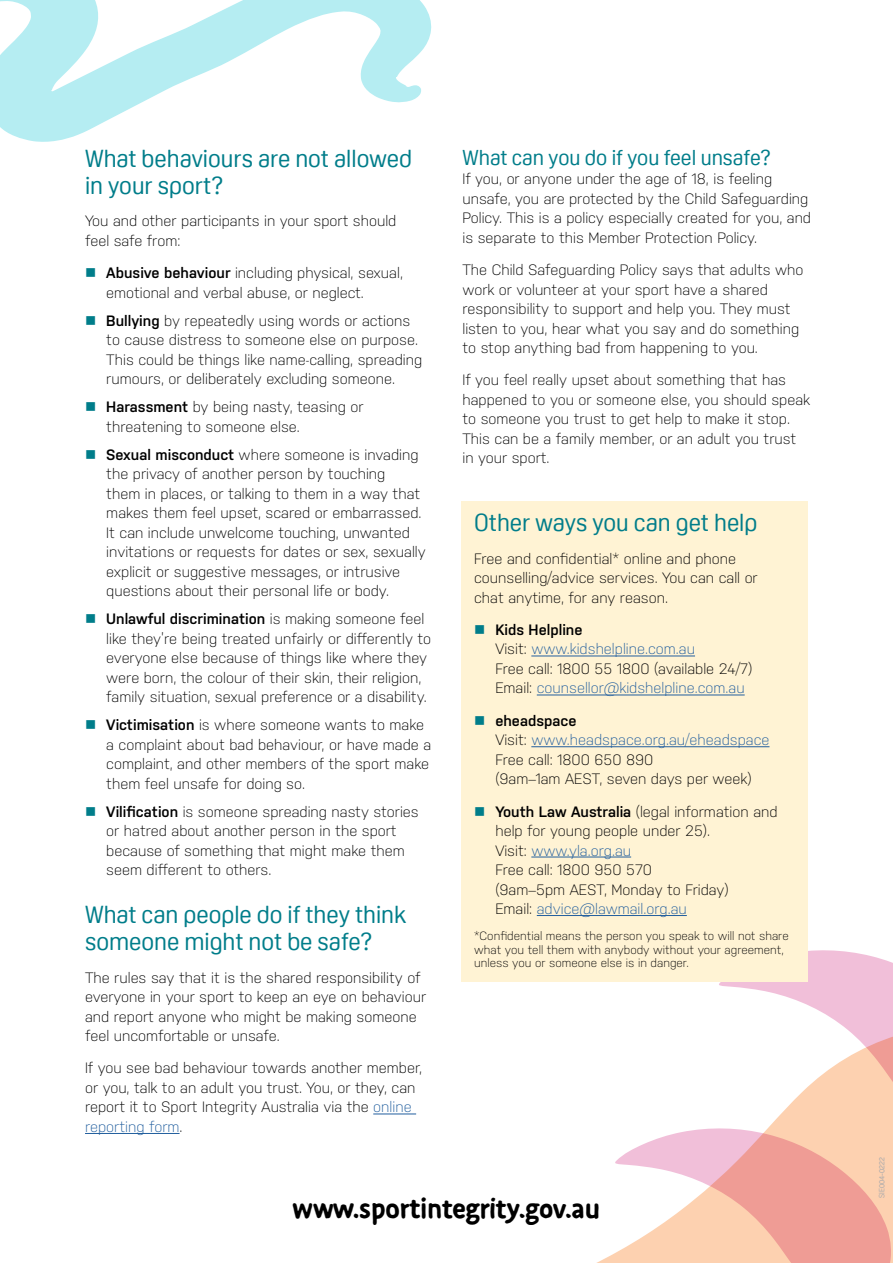
<style>
.page{position:relative;width:893px;height:1263px;background:#fff}
.page>*{position:absolute;margin:0;border:0;box-sizing:border-box;transform-origin:0 0}
.t1{font:700 30px "Duper";color:#000}
._02__HEADING_2{font:24px/27px "Oscine";color:#007d8a}
._04__BODY_TEXT{font:24px/27px "Oscine";color:#007d8a}
.Heading_3{font:21px "Oscine";color:#007d8a}
._04__BODY_TEXT-2{font:300 15px/19.5px "Nudista";color:#000}
._05__DOT_POINTS{font:300 15px/19.5px "Nudista";color:#000}
._04__BODY_TEXT-3{font:300 15px/19.5px "Nudista";color:#215e9e}
._04__BODY_TEXT-4{font:300 12px/13.5px "Nudista";color:#000}
.t2{font:7.5px "Oscine";color:#a7a9ac}
.s1{color:#007d8a}
.s2{font-weight:600}
.s3{color:#215e9e}
.s4{font-weight:600;color:#000}
.s5{color:#000}
</style>
<div class="page">
<svg style="left:373px;top:1113px;width:520px;height:150px"></svg>
<svg style="left:0;top:0;width:432px;height:142px"></svg>
<svg style="left:718px;top:950px;width:175px;height:170px"></svg>
<svg style="left:614px;top:1126px;width:279px;height:137px"></svg>
<hr style="left:373px;top:1113px;width:43px;height:1px;background:#215e9e">
<hr style="left:85px;top:1133px;width:95px;height:1px;background:#215e9e">
<div style="left:461px;top:502px;width:347px;height:480px;background:#fff3d4"></div>
<hr style="left:531px;top:656px;width:164px;height:1px;background:#215e9e">
<hr style="left:537px;top:695px;width:208px;height:1px;background:#215e9e">
<hr style="left:531px;top:746px;width:238px;height:1px;background:#215e9e">
<hr style="left:531px;top:857px;width:100px;height:1px;background:#215e9e">
<hr style="left:537px;top:915px;width:150px;height:1px;background:#215e9e">
<p class="_04__BODY_TEXT" style="left:85px;top:145px;width:328px">What behaviours are not allowed in your sport?</p>
<p class="_04__BODY_TEXT-2" style="left:85px;top:211px;width:313px">You and other participants in your sport should feel safe from:</p>
<p class="_05__DOT_POINTS" style="left:106px;top:263px;width:298px;text-indent:-21px"><span class="s1">■</span> <span class="s2">Abusive behaviour</span> including physical, sexual, emotional and verbal abuse, or neglect.</p>
<p class="_05__DOT_POINTS" style="left:106px;top:310px;width:317px;text-indent:-21px"><span class="s1">■</span> <span class="s2">Bullying</span> by repeatedly using words or actions to cause distress to someone else on purpose.<br>This could be things like name-calling, spreading rumours, or deliberately excluding someone.</p>
<p class="_05__DOT_POINTS" style="left:106px;top:397px;width:259px;text-indent:-21px"><span class="s1">■</span> <span class="s2">Harassment</span> by being nasty, teasing or threatening to someone else.</p>
<p class="_05__DOT_POINTS" style="left:106px;top:444px;width:321px;text-indent:-21px"><span class="s1">■</span> <span class="s2">Sexual misconduct</span> where someone is invading the privacy of another person by touching<br>them in places, or talking to them in a way that makes them feel upset, scared or embarrassed.<br>It can include unwelcome touching, unwanted invitations or requests for dates or sex, sexually explicit or suggestive messages, or intrusive questions about their personal life or body.</p>
<p class="_05__DOT_POINTS" style="left:106px;top:609px;width:326px;text-indent:-21px"><span class="s1">■</span> <span class="s2">Unlawful discrimination</span> is making someone feel like they’re being treated unfairly or differently to everyone else because of things like where they were born, the colour of their skin, their religion, family situation, sexual preference or a disability.</p>
<p class="_05__DOT_POINTS" style="left:106px;top:715px;width:326px;text-indent:-21px"><span class="s1">■</span> <span class="s2">Victimisation</span> is where someone wants to make a complaint about bad behaviour, or have made a complaint, and other members of the sport make them feel unsafe for doing so.</p>
<p class="_05__DOT_POINTS" style="left:106px;top:801px;width:314px;text-indent:-21px"><span class="s1">■</span> <span class="s2">Vilification</span> is someone spreading nasty stories or hatred about another person in the sport because of something that might make them seem different to others.</p>
<p class="_02__HEADING_2" style="left:85px;top:901px;width:323px">What can people do if they think someone might not be safe?</p>
<p class="_04__BODY_TEXT-2" style="left:85px;top:967px;width:343px">The rules say that it is the shared responsibility of everyone in your sport to keep an eye on behaviour and report anyone who might be making someone feel uncomfortable or unsafe.</p>
<p class="_04__BODY_TEXT-2" style="left:85px;top:1058px;width:339px">If you see bad behaviour towards another member, or you, talk to an adult you trust. You, or they, can report it to Sport Integrity Australia via the <span class="s3">online reporting form</span>.</p>
<p class="Heading_3" style="left:462px;top:146px;width:310px">What can you do if you feel unsafe?</p>
<p class="_04__BODY_TEXT-2" style="left:462px;top:169px;width:350px">If you, or anyone under the age of 18, is feeling unsafe, you are protected by the Child Safeguarding Policy. This is a policy especially created for you, and is separate to this Member Protection Policy.</p>
<p class="_04__BODY_TEXT-2" style="left:462px;top:260px;width:343px">The Child Safeguarding Policy says that adults who work or volunteer at your sport have a shared responsibility to support and help you. They must listen to you, hear what you say and do something to stop anything bad from happening to you.</p>
<p class="_04__BODY_TEXT-2" style="left:462px;top:370px;width:349px">If you feel really upset about something that has happened to you or someone else, you should speak to someone you trust to get help to make it stop.<br>This can be a family member, or an adult you trust in your sport.</p>
<p class="_02__HEADING_2" style="left:474px;top:509px;width:285px">Other ways you can get help</p>
<p class="_04__BODY_TEXT-2" style="left:474px;top:549px;width:285px">Free and confidential* online and phone counselling/advice services. You can call or chat anytime, for any reason.</p>
<p class="_04__BODY_TEXT-3" style="left:495px;top:620px;width:258px;text-indent:-21px"><span class="s1">■</span> <span class="s4">Kids Helpline<br></span><span class="s5">Visit:</span> www.kidshelpline.com.au<br><span class="s5">Free call: 1800 55 1800 (available 24/7)<br>Email:</span> counsellor@kidshelpline.com.au</p>
<p class="_04__BODY_TEXT-2" style="left:495px;top:711px;width:276px;text-indent:-21px"><span class="s1">■</span> <span class="s2">eheadspace<br></span>Visit: <span class="s3">www.headspace.org.au/eheadspace<br></span>Free call: 1800 650 890<br>(9am–1am AEST, seven days per week)</p>
<p class="_04__BODY_TEXT-2" style="left:495px;top:801px;width:284px;text-indent:-21px"><span class="s1">■</span> <span class="s2">Youth Law Australia</span> (legal information and help for young people under 25).<br>Visit: <span class="s3">www.yla.org.au<br></span>Free call: 1800 950 570<br>(9am–5pm AEST, Monday to Friday)<br>Email: <span class="s3">advice@lawmail.org.au</span></p>
<p class="_04__BODY_TEXT-4" style="left:474px;top:929px;width:316px">*Confidential means the person you speak to will not share what you tell them with anybody without your agreement, unless you or someone else is in danger.</p>
<p class="t1" style="left:293px;top:1191px;width:309px">www.sportintegrity.gov.au</p>
<p class="t2" style="left:878px;top:1198px;width:42px;rotate:-90deg">SIE004-0222</p>
</div>
